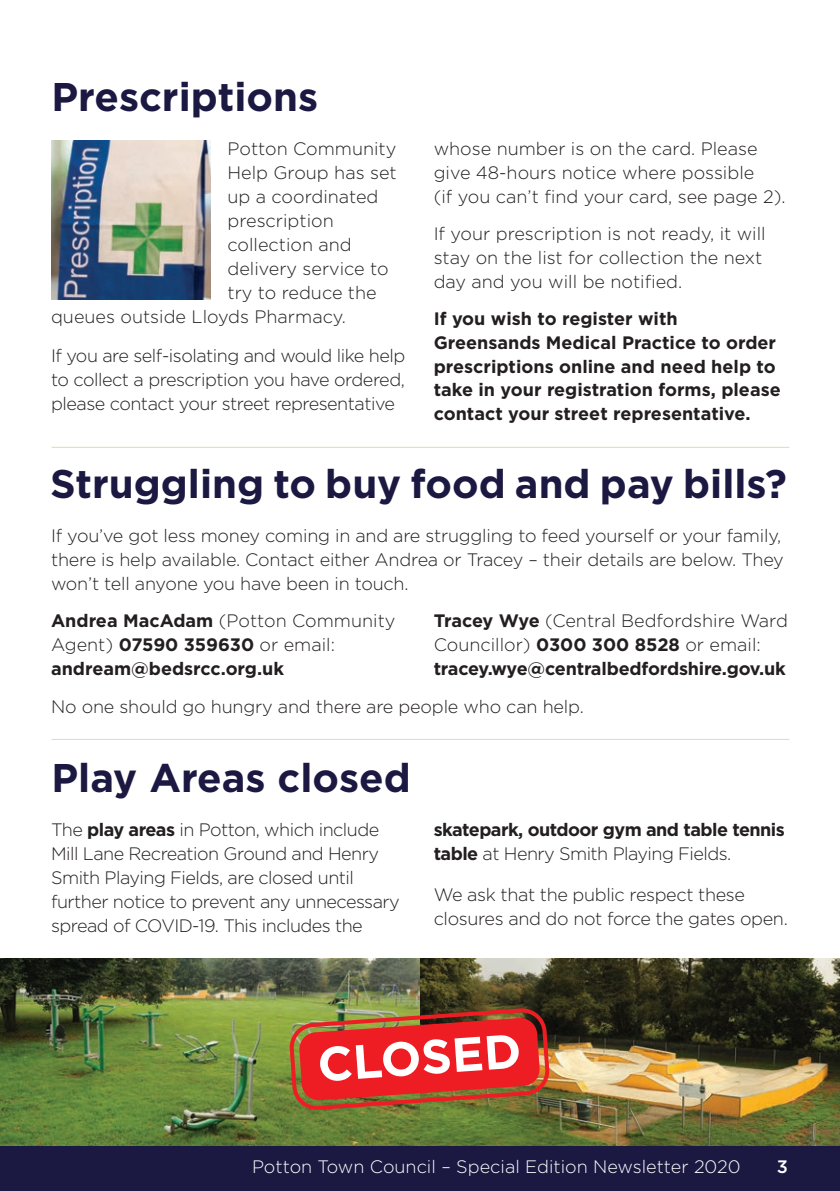
<style>
.page{position:relative;width:840px;height:1191px;background:#fff}
.page>*{position:absolute;margin:0;border:0;box-sizing:border-box;transform-origin:0 0}
.t1{font:700 48px "Gotham";color:#fff}
.t2{font:700 40px "Gotham";color:#1b1842}
.t3{font:300 18px/24px "Gotham";letter-spacing:-.01em;color:#231f20}
.t4{font:700 18px/23.6px "Gotham";color:#231f20}
.t5{font:300 18px/24px "Gotham";letter-spacing:-.03em;color:#231f20}
.t6{font:700 18px/24px "Gotham";letter-spacing:-.03em;color:#231f20}
.t7{font:300 18px "Gotham";color:#fff}
.t8{font:500 18px "Gotham";color:#fff}
.s1{font-weight:300}
.s2{font-weight:700}
</style>
<div class="page">
<div style="left:0;top:1145px;width:839px;height:46px;background:#1b1842"></div>
<img style="left:52px;top:141px;width:158px;height:159px">
<img style="left:0;top:958px;width:839px;height:187px">
<svg style="left:290px;top:1009px;width:258px;height:99px;background:#cb392a"></svg>
<hr style="left:52px;top:447px;width:737px;height:1px;background:#cfe4ae">
<hr style="left:52px;top:739px;width:737px;height:1px;background:#cfe4ae">
<h2 class="t2" style="left:52px;top:71px;width:268px">Prescriptions</h2>
<p class="t3" style="left:227px;top:136px;width:170px">Potton Community</p>
<p class="t3" style="left:227px;top:160px;width:171px">Help Group has set</p>
<p class="t3" style="left:227px;top:184px;width:152px">up a coordinated</p>
<p class="t3" style="left:227px;top:208px;width:108px">prescription</p>
<p class="t3" style="left:227px;top:232px;width:126px">collection and</p>
<p class="t3" style="left:227px;top:256px;width:162px">delivery service to</p>
<p class="t3" style="left:227px;top:280px;width:151px">try to reduce the</p>
<p class="t3" style="left:51px;top:304px;width:296px">queues outside Lloyds Pharmacy.</p>
<p class="t3" style="left:51px;top:343px;width:355px;text-align:justify">If you are self-isolating and would like help to collect a prescription you have ordered, please contact your street representative</p>
<p class="t3" style="left:433px;top:137px;width:353px">whose number is on the card. Please give 48-hours notice where possible<br>(if you can’t find your card, see page 2).</p>
<p class="t3" style="left:433px;top:222px;width:333px">If your prescription is not ready, it will stay on the list for collection the next day and you will be notified.</p>
<p class="t4" style="left:433px;top:307px;width:348px">If you wish to register with Greensands Medical Practice to order prescriptions online and need help to take in your registration forms, please contact your street representative.</p>
<h2 class="t2" style="left:50px;top:458px;width:738px">Struggling to buy food and pay bills?</h2>
<p class="t3" style="left:51px;top:523px;width:733px">If you’ve got less money coming in and are struggling to feed yourself or your family, there is help available. Contact either Andrea or Tracey – their details are below. They won’t tell anyone you have been in touch.</p>
<p class="t4" style="left:51px;top:608px;width:346px">Andrea MacAdam <span class="s1">(Potton Community<br>Agent)</span> 07590 359630 <span class="s1">or email: </span>andream@bedsrcc.org.uk</p>
<p class="t4" style="left:433px;top:608px;width:355px">Tracey Wye <span class="s1">(Central Bedfordshire Ward<br>Councillor)</span> 0300 300 8528 <span class="s1">or email: </span>tracey.wye@centralbedfordshire.gov.uk</p>
<p class="t3" style="left:51px;top:694px;width:534px">No one should go hungry and there are people who can help.</p>
<h2 class="t2" style="left:52px;top:751px;width:360px">Play Areas closed</h2>
<p class="t5" style="left:51px;top:817px;width:350px">The <span class="s2">play areas</span> in Potton, which include Mill Lane Recreation Ground and Henry Smith Playing Fields, are closed until further notice to prevent any unnecessary spread of COVID-19. This includes the</p>
<p class="t6" style="left:433px;top:817px;width:352px">skatepark, outdoor gym and table tennis table <span class="s1">at Henry Smith Playing Fields.</span></p>
<p class="t3" style="left:433px;top:882px;width:355px">We ask that the public respect these closures and do not force the gates open.</p>
<h1 class="t1" style="left:315px;top:1032px;width:205px;rotate:-4deg">CLOSED</h1>
<p class="t7" style="left:252px;top:1155px;width:490px">Potton Town Council – Special Edition Newsletter 2020</p>
<p class="t8" style="left:776px;top:1154px;width:13px">3</p>
</div>
